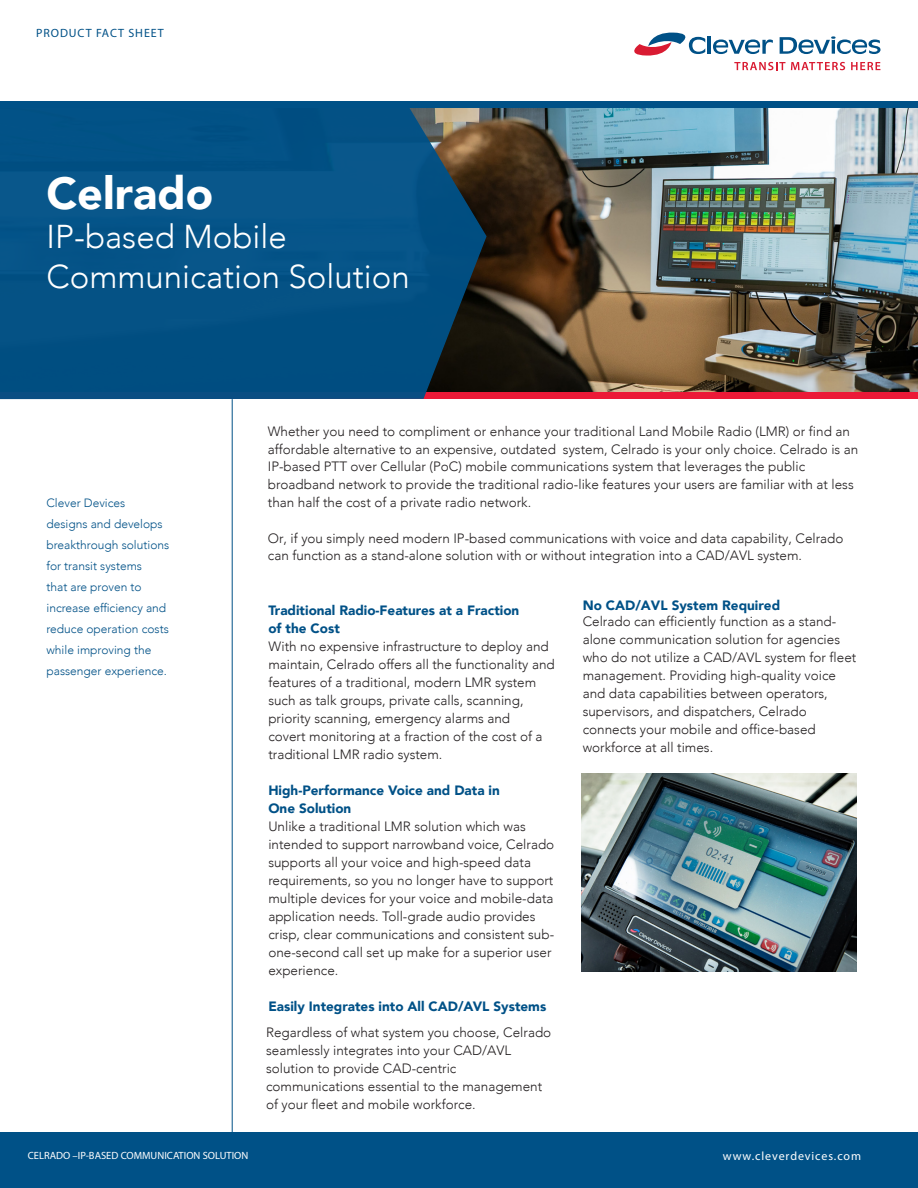
<style>
.page{position:relative;width:918px;height:1188px;background:#fff}
.page>*{position:absolute;margin:0;border:0;box-sizing:border-box;transform-origin:0 0}
.t1{font:900 45px "Avenir";color:#fff}
.t2{font:300 33px/39.6px "Avenir";color:#fff}
.t3{font:300 13.5px/18px "Avenir";color:#231f20}
.t4{font:900 13.5px "Avenir";color:#005187}
.t5{font:300 12px/21px "Avenir";color:#005187}
.t6{font:12px "Myriad Pro";letter-spacing:.075em;color:#fff}
.t7{font:12px "Myriad Pro";letter-spacing:.075em;color:#005187}
.t8{font:10.5px "Myriad Pro";color:#fff}
.s1{font-weight:900;color:#005187}
</style>
<div class="page">
<img style="left:487px;top:108px;width:431px;height:285px">
<div style="left:0;top:1133px;width:918px;height:55px;background:#005187"></div>
<div style="left:0;top:102px;width:918px;height:6px;background:#005187"></div>
<div style="left:0;top:393px;width:918px;height:6px;background:#eb1937"></div>
<hr style="left:708px;top:36px;width:3px;height:18px;background:#005187">
<svg style="left:713px;top:40px;width:60px;height:14px"></svg>
<svg style="left:780px;top:36px;width:100px;height:18px"></svg>
<svg style="left:634px;top:33px;width:71px;height:23px"></svg>
<svg style="left:734px;top:62px;width:51px;height:8px"></svg>
<svg style="left:791px;top:62px;width:54px;height:8px"></svg>
<svg style="left:851px;top:62px;width:29px;height:8px"></svg>
<hr style="left:232px;top:399px;width:1px;height:734px;background:#005187">
<svg style="left:0;top:101px;width:487px;height:299px;background:#09507f"></svg>
<img style="left:581px;top:773px;width:276px;height:198px">
<p class="t7" style="left:36px;top:25px;width:129px">PRODUCT FACT SHEET</p>
<p class="t1" style="left:46px;top:155px;width:168px">Celrado</p>
<p class="t2" style="left:46px;top:217px;width:365px">IP-based Mobile<br>Communication Solution</p>
<p class="t5" style="left:46px;top:492px;width:124px">Clever Devices designs and develops breakthrough solutions for transit systems<br>that are proven to increase efficiency and reduce operation costs while improving the passenger experience.</p>
<p class="t3" style="left:268px;top:422px;width:592px">Whether you need to compliment or enhance your traditional Land Mobile Radio (LMR) or find an affordable alternative to an expensive, outdated system, Celrado is your only choice. Celrado is an IP-based PTT over Cellular (PoC) mobile communications system that leverages the public broadband network to provide the traditional radio-like features your users are familiar with at less than half the cost of a private radio network.</p>
<p class="t3" style="left:268px;top:529px;width:577px">Or, if you simply need modern IP-based communications with voice and data capability, Celrado can function as a stand-alone solution with or without integration into a CAD/AVL system.</p>
<p class="t4" style="left:268px;top:598px;width:252px">Traditional Radio-Features at a Fraction</p>
<p class="t4" style="left:268px;top:616px;width:73px">of the Cost</p>
<p class="t3" style="left:268px;top:637px;width:288px">With no expensive infrastructure to deploy and maintain, Celrado offers all the functionality and features of a traditional, modern LMR system such as talk groups, private calls, scanning, priority scanning, emergency alarms and<br>covert monitoring at a fraction of the cost of a traditional LMR radio system.</p>
<p class="t4" style="left:268px;top:778px;width:233px">High-Performance Voice and Data in</p>
<p class="t4" style="left:268px;top:796px;width:84px">One Solution</p>
<p class="t3" style="left:268px;top:817px;width:287px">Unlike a traditional LMR solution which was intended to support narrowband voice, Celrado supports all your voice and high-speed data requirements, so you no longer have to support multiple devices for your voice and mobile-data application needs. Toll-grade audio provides crisp, clear communications and consistent sub&shy;one-second call set up make for a superior user experience.</p>
<p class="t4" style="left:268px;top:994px;width:279px">Easily Integrates into All CAD/AVL Systems</p>
<p class="t3" style="left:266px;top:1024px;width:287px">Regardless of what system you choose, Celrado seamlessly integrates into your CAD/AVL solution to provide CAD-centric communications essential to the management of your fleet and mobile workforce.</p>
<p class="t3" style="left:583px;top:597px;width:255px;line-height:16.2px"><span class="s1">No CAD/AVL System Required<br></span>Celrado can efficiently function as a stand-</p>
<p class="t3" style="left:583px;top:631px;width:275px">alone communication solution for agencies who do not utilize a CAD/AVL system for fleet management. Providing high-quality voice and data capabilities between operators, supervisors, and dispatchers, Celrado connects your mobile and office-based workforce at all times.</p>
<p class="t8" style="left:28px;top:1149px;width:222px">CELRADO –IP-BASED COMMUNICATION SOLUTION</p>
<p class="t6" style="left:723px;top:1148px;width:140px">www.cleverdevices.com</p>
</div>
